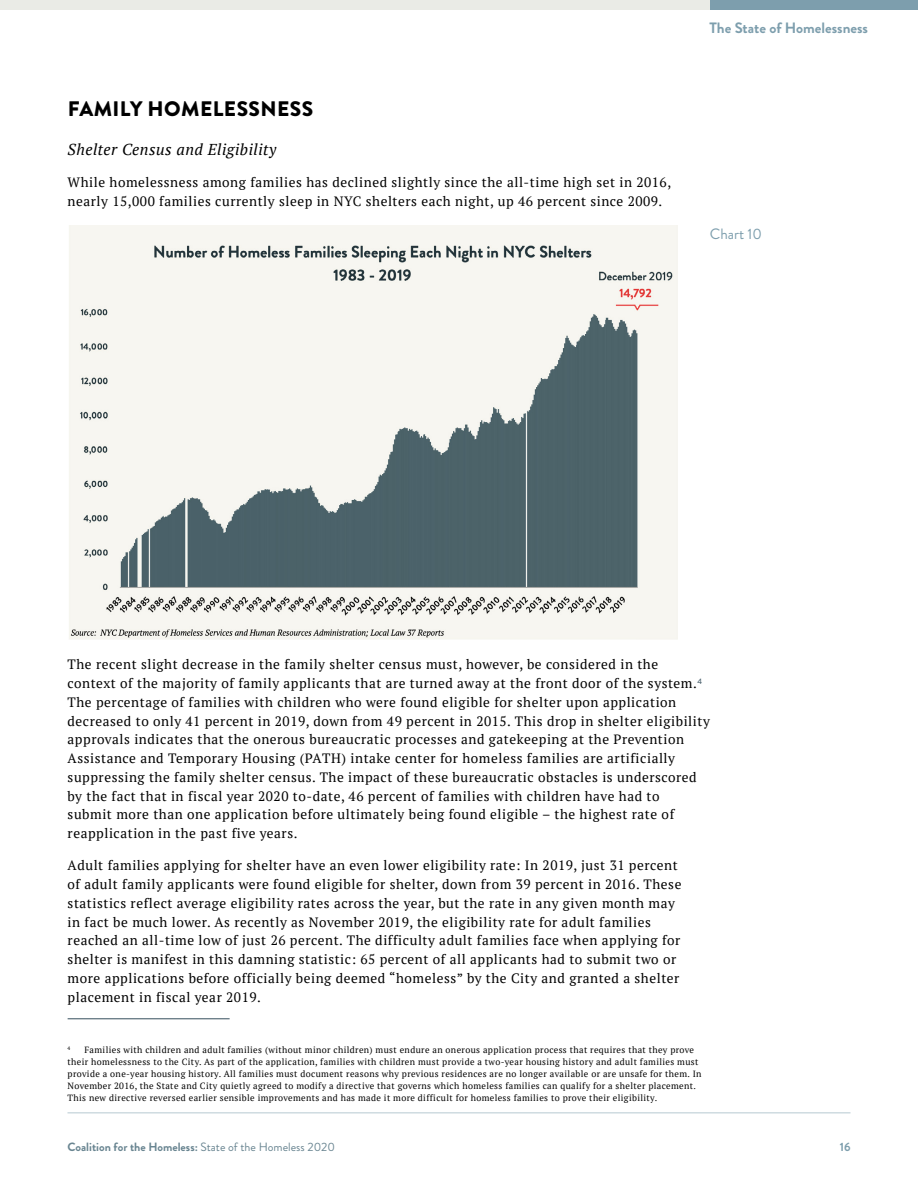
<style>
.page{position:relative;width:918px;height:1188px;background:#fff}
.page>*{position:absolute;margin:0;border:0;box-sizing:border-box;transform-origin:0 0}
.t1{font:900 21px "Brandon Grotesque";letter-spacing:.02em;color:#000}
.t2{font:italic 15.75px "PT Serif";letter-spacing:.03em;color:#000}
.t3{font:700 15px "Brandon Grotesque";color:#7d9ead}
.t4{font:15px "Brandon Grotesque";color:#7d9ead}
.t5{font:13.5px/18.8px "PT Serif";letter-spacing:.04em;color:#000}
.t6{font:700 12px "Brandon Grotesque";color:#698591}
.t7{font:700 12px "Brandon Grotesque";color:#7d9ead}
.t8{font:9px/12px "PT Serif";letter-spacing:.04em;color:#000}
.t9{font:5.25px "PT Serif";color:#000}
.s1{font-weight:400}
</style>
<div class="page">
<hr style="left:68px;top:1112px;width:782px;height:1px;background:#becfd6">
<div style="left:710px;top:0;width:208px;height:10px;background:#7d9ead"></div>
<div style="left:0;top:0;width:710px;height:10px;background:#eaebe6"></div>
<hr style="left:68px;top:1018px;width:162px;height:1px;background:#4b616e">
<img style="left:69px;top:226px;width:608px;height:414px">
<h1 class="t1" style="left:68px;top:94px;width:247px">FAMILY HOMELESSNESS</h1>
<p class="t2" style="left:68px;top:141px;width:210px">Shelter Census and Eligibility</p>
<p class="t5" style="left:68px;top:174px;width:605px">While homelessness among families has declined slightly since the all-time high set in 2016, nearly 15,000 families currently sleep in NYC shelters each night, up 46 percent since 2009.</p>
<p class="t3" style="left:710px;top:18px;width:160px">The State of Homelessness</p>
<p class="t4" style="left:710px;top:224px;width:54px">Chart 10</p>
<p class="t5" style="left:68px;top:656px;width:644px">The recent slight decrease in the family shelter census must, however, be considered in the context of the majority of family applicants that are turned away at the front door of the system.<sup>4<br></sup>The percentage of families with children who were found eligible for shelter upon application decreased to only 41 percent in 2019, down from 49 percent in 2015. This drop in shelter eligibility approvals indicates that the onerous bureaucratic processes and gatekeeping at the Prevention Assistance and Temporary Housing (PATH) intake center for homeless families are artificially suppressing the family shelter census. The impact of these bureaucratic obstacles is underscored by the fact that in fiscal year 2020 to-date, 46 percent of families with children have had to<br>submit more than one application before ultimately being found eligible – the highest rate of reapplication in the past five years.</p>
<p class="t5" style="left:68px;top:857px;width:615px">Adult families applying for shelter have an even lower eligibility rate: In 2019, just 31 percent of adult family applicants were found eligible for shelter, down from 39 percent in 2016. These statistics reflect average eligibility rates across the year, but the rate in any given month may in fact be much lower. As recently as November 2019, the eligibility rate for adult families reached an all-time low of just 26 percent. The difficulty adult families face when applying for shelter is manifest in this damning statistic: 65 percent of all applicants had to submit two or more applications before officially being deemed “homeless” by the City and granted a shelter placement in fiscal year 2019.</p>
<p class="t8" style="left:68px;top:1044px;width:635px;text-indent:17px">Families with children and adult families (without minor children) must endure an onerous application process that requires that they prove their homelessness to the City. As part of the application, families with children must provide a two-year housing history and adult families must provide a one-year housing history. All families must document reasons why previous residences are no longer available or are unsafe for them. In November 2016, the State and City quietly agreed to modify a directive that governs which homeless families can qualify for a shelter placement.<br>This new directive reversed earlier sensible improvements and has made it more difficult for homeless families to prove their eligibility.</p>
<p class="t9" style="left:68px;top:1045px;width:4px">4</p>
<p class="t6" style="left:68px;top:1138px;width:269px">Coalition for the Homeless: <span class="s1">State of the Homeless 2020</span></p>
<p class="t7" style="left:840px;top:1138px;width:12px">16</p>
</div>
